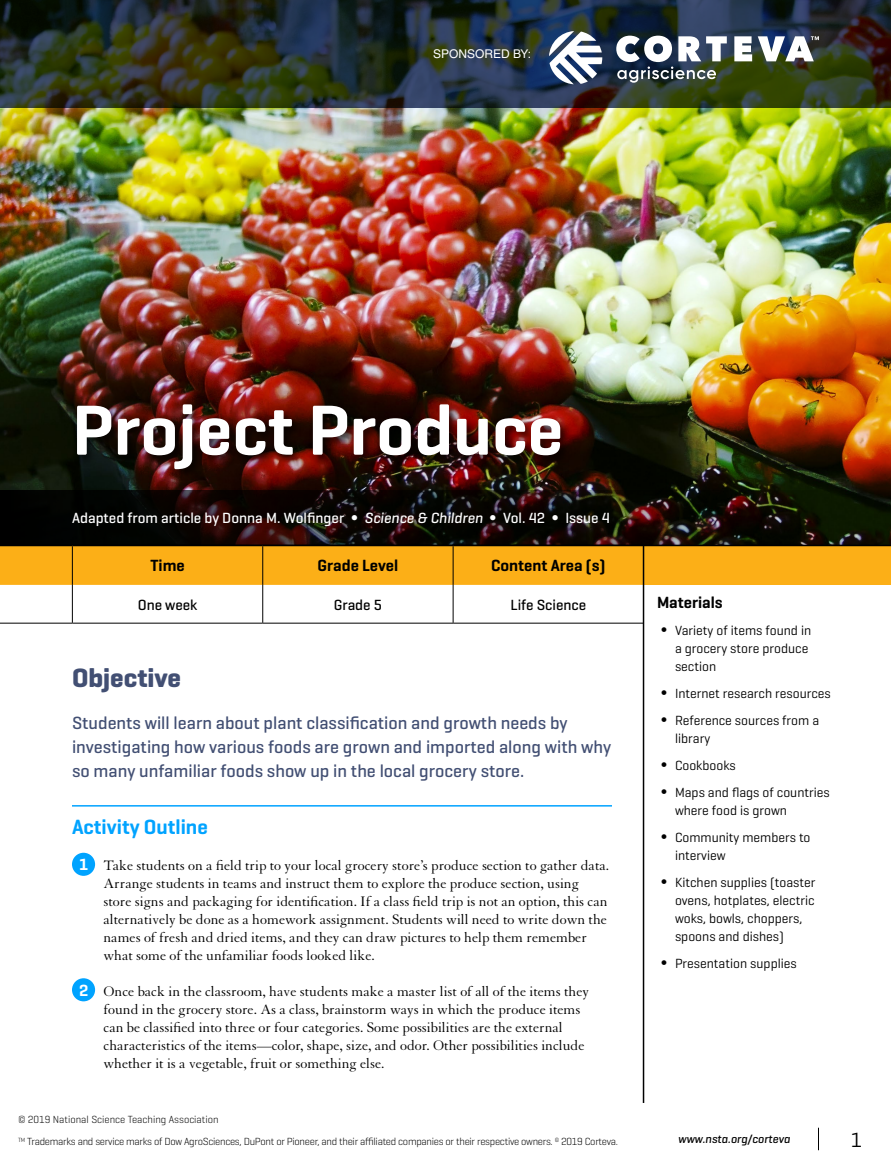
<style>
.page{position:relative;width:891px;height:1175px;background:#fff}
.page>*{position:absolute;margin:0;border:0;box-sizing:border-box;transform-origin:0 0}
.t1{font:600 72px "Geogrotesque";color:#fff}
.t2{font:700 27px "Geogrotesque";color:#424f73}
.t3{font:600 21px "Geogrotesque";color:#00a3ff}
.t4{font:21px "Geogrotesque";color:#000}
.t5{font:500 18px/24px "Geogrotesque";color:#424f73}
.t6{font:600 16.5px "Geogrotesque";color:#000}
.t7{font:15px/18px "Granjon LT Std";color:#000}
.t8{font:500 15px "Geogrotesque";color:#fff}
.t9{font:500 15px "Geogrotesque";color:#000}
.t10{font:13.5px/18px "Geogrotesque";color:#000}
.t11{font:italic 500 12px "Geogrotesque";color:#000}
.t12{font:12px "Helvetica LT Std";color:#fff}
.t13{font:300 10.5px/22.5px "Geogrotesque";letter-spacing:-.025em;color:#000}
.s1{font-family:"Helvetica LT Std Extra Comp";font-weight:400}
.s2{font-style:italic}
.s3{font-family:"Geogrotesque";font-weight:600;font-size:16.5px;color:#fff}
.s4{font-family:"Helvetica LT Std";font-size:15px}
</style>
<div class="page">
<img style="left:0;top:108px;width:891px;height:383px">
<div style="left:644px;top:545px;width:247px;height:40px;background:#fcaf17"></div>
<hr style="left:0;top:544px;width:891px;height:2px;background:#000">
<svg style="left:0;top:491px;width:891px;height:53px;background:#130d08"></svg>
<div style="left:72px;top:978px;width:23px;height:23px;background:#00a3ff;border-radius:50%"></div>
<div style="left:72px;top:852px;width:23px;height:23px;background:#00a3ff;border-radius:50%"></div>
<div style="left:73px;top:401px;width:500px;height:81px;background:#000;opacity:.75"></div>
<div style="left:0;top:546px;width:643px;height:39px;background:#fcaf17"></div>
<hr style="left:72px;top:546px;width:1px;height:39px;background:#000">
<hr style="left:262px;top:546px;width:1px;height:39px;background:#000">
<hr style="left:453px;top:546px;width:1px;height:39px;background:#000">
<hr style="left:72px;top:585px;width:1px;height:38px;background:#000">
<hr style="left:262px;top:585px;width:1px;height:38px;background:#000">
<hr style="left:453px;top:585px;width:1px;height:38px;background:#000">
<hr style="left:0;top:623px;width:72px;height:1px;background:#000">
<hr style="left:72px;top:623px;width:191px;height:1px;background:#000">
<hr style="left:263px;top:623px;width:190px;height:1px;background:#000">
<hr style="left:453px;top:623px;width:191px;height:1px;background:#000">
<hr style="left:72px;top:805px;width:540px;height:1px;background:#00a3ff">
<svg style="left:818px;top:1127px;width:1px;height:23px"></svg>
<hr style="left:643px;top:545px;width:1px;height:557px;background:#000">
<svg style="left:0;top:0;width:891px;height:108px;background:#27312c"></svg>
<svg style="left:549px;top:31px;width:53px;height:53px"></svg>
<svg style="left:734px;top:36px;width:18px;height:25px"></svg>
<svg style="left:758px;top:36px;width:61px;height:25px"></svg>
<svg style="left:616px;top:36px;width:111px;height:47px"></svg>
<p class="t12" style="left:433px;top:47px;width:99px">SPONSORED BY:</p>
<h1 class="t1" style="left:72px;top:385px;width:493px">Project Produce</h1>
<p class="t8" style="left:72px;top:509px;width:540px">Adapted from article by Donna M. Wolfinger <span class="s1">•</span> <span class="s2">Science &amp; Children</span> <span class="s1">•</span> Vol. 42 <span class="s1">•</span> Issue 4</p>
<p class="t6" style="left:150px;top:555px;width:36px">Time</p>
<p class="t6" style="left:318px;top:555px;width:82px">Grade Level</p>
<p class="t6" style="left:491px;top:555px;width:116px">Content Area (s)</p>
<p class="t9" style="left:138px;top:595px;width:61px">One week</p>
<p class="t9" style="left:334px;top:595px;width:50px">Grade 5</p>
<p class="t9" style="left:510px;top:595px;width:77px">Life Science</p>
<h2 class="t2" style="left:72px;top:660px;width:111px">Objective</h2>
<p class="t5" style="left:72px;top:710px;width:541px">Students will learn about plant classification and growth needs by investigating how various foods are grown and imported along with why so many unfamiliar foods show up in the local grocery store.</p>
<h3 class="t3" style="left:72px;top:813px;width:137px">Activity Outline</h3>
<p class="t7" style="left:104px;top:856px;width:507px;text-indent:-24px"><span class="s3">1</span> Take students on a field trip to your local grocery store’s produce section to gather data.<br>Arrange students in teams and instruct them to explore the produce section, using store signs and packaging for identification. If a class field trip is not an option, this can alternatively be done as a homework assignment. Students will need to write down the names of fresh and dried items, and they can draw pictures to help them remember what some of the unfamiliar foods looked like.</p>
<p class="t7" style="left:104px;top:982px;width:487px;text-indent:-24px"><span class="s3">2</span> Once back in the classroom, have students make a master list of all of the items they found in the grocery store. As a class, brainstorm ways in which the produce items can be classified into three or four categories. Some possibilities are the external characteristics of the items—color, shape, size, and odor. Other possibilities include whether it is a vegetable, fruit or something else.</p>
<p class="t13" style="left:18px;top:1107px;width:602px">© 2019 National Science Teaching Association<br><sup>TM</sup> Trademarks and service marks of Dow AgroSciences, DuPont or Pioneer, and their affiliated companies or their respective owners. <sup>©</sup> 2019 Corteva.</p>
<p class="t6" style="left:657px;top:592px;width:67px">Materials</p>
<p class="t10" style="left:675px;top:621px;width:138px;text-indent:-14px"><span class="s4">•</span> Variety of items found in a grocery store produce section</p>
<p class="t10" style="left:662px;top:684px;width:171px"><span class="s4">•</span> Internet research resources</p>
<p class="t10" style="left:675px;top:711px;width:146px;text-indent:-14px"><span class="s4">•</span> Reference sources from a library</p>
<p class="t10" style="left:662px;top:756px;width:76px"><span class="s4">•</span> Cookbooks</p>
<p class="t10" style="left:675px;top:783px;width:156px;text-indent:-14px"><span class="s4">•</span> Maps and flags of countries where food is grown</p>
<p class="t10" style="left:675px;top:828px;width:137px;text-indent:-14px"><span class="s4">•</span> Community members to interview</p>
<p class="t10" style="left:675px;top:873px;width:142px;text-indent:-14px"><span class="s4">•</span> Kitchen supplies (toaster ovens, hotplates, electric woks, bowls, choppers, spoons and dishes)</p>
<p class="t10" style="left:662px;top:954px;width:137px"><span class="s4">•</span> Presentation supplies</p>
<p class="t11" style="left:678px;top:1131px;width:113px">www.nsta.org/corteva</p>
<h3 class="t4" style="left:851px;top:1126px;width:13px">1</h3>
</div>
